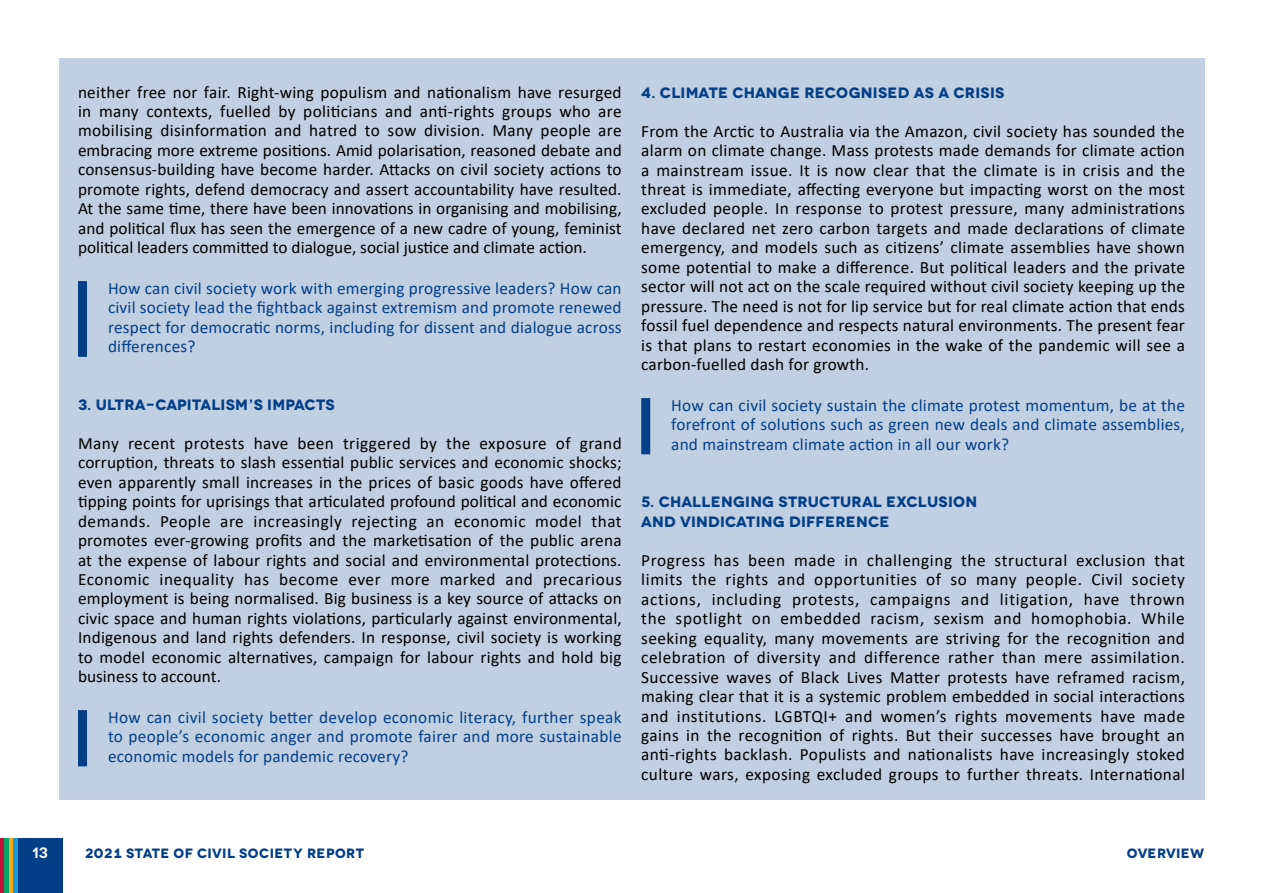
<style>
.page{position:relative;width:1263px;height:893px;background:#fff}
.page>*{position:absolute;margin:0;border:0;box-sizing:border-box;transform-origin:0 0}
.t1{font:17.25px/19.5px "Calibri";letter-spacing:.015em;color:#000;text-align:justify}
.t2{font:17.25px/19.5px "Calibri";letter-spacing:.01em;color:#033f88;text-align:justify}
.t3{font:700 15px/19.5px "Novecentowide";letter-spacing:.02em;color:#033f88}
.t4{font:600 15px "Novecentowide";color:#fff}
.t5{font:700 13.5px "Novecentowide";letter-spacing:.03em;color:#033f88}
</style>
<div class="page">
<div style="left:58px;top:58px;width:1146px;height:742px;background:#c0cfe1"></div>
<div style="left:78px;top:281px;width:9px;height:76px;background:#033f88"></div>
<div style="left:78px;top:710px;width:9px;height:56px;background:#033f88"></div>
<div style="left:641px;top:398px;width:9px;height:56px;background:#033f88"></div>
<div style="left:18px;top:839px;width:44px;height:54px;background:#033f88"></div>
<hr style="left:9px;top:838px;width:4px;height:55px;background:#f9a61a">
<div style="left:0;top:838px;width:5px;height:55px;background:#c40f38"></div>
<hr style="left:5px;top:838px;width:4px;height:55px;background:#00a76c">
<div style="left:13px;top:838px;width:5px;height:55px;background:#189ad6"></div>
<p class="t4" style="left:32px;top:844px;width:17px">13</p>
<p class="t1" style="left:78px;top:82px;width:545px">neither free nor fair. Right-wing populism and nationalism have resurged in many contexts, fuelled by politicians and anti-rights groups who are mobilising disinformation and hatred to sow division. Many people are embracing more extreme positions. Amid polarisation, reasoned debate and consensus-building have become harder. Attacks on civil society actions to promote rights, defend democracy and assert accountability have resulted.<br>At the same time, there have been innovations in organising and mobilising, and political flux has seen the emergence of a new cadre of young, feminist political leaders committed to dialogue, social justice and climate action.</p>
<p class="t2" style="left:108px;top:278px;width:515px">How can civil society work with emerging progressive leaders? How can civil society lead the fightback against extremism and promote renewed respect for democratic norms, including for dissent and dialogue across differences?</p>
<p class="t3" style="left:78px;top:395px;width:258px">3. ULTRA-CAPITALISM’S IMPACTS</p>
<p class="t1" style="left:78px;top:433px;width:545px">Many recent protests have been triggered by the exposure of grand corruption, threats to slash essential public services and economic shocks; even apparently small increases in the prices of basic goods have offered tipping points for uprisings that articulated profound political and economic demands. People are increasingly rejecting an economic model that promotes ever-growing profits and the marketisation of the public arena at the expense of labour rights and social and environmental protections.<br>Economic inequality has become ever more marked and precarious employment is being normalised. Big business is a key source of attacks on civic space and human rights violations, particularly against environmental, Indigenous and land rights defenders. In response, civil society is working to model economic alternatives, campaign for labour rights and hold big business to account.</p>
<p class="t2" style="left:108px;top:707px;width:515px">How can civil society better develop economic literacy, further speak to people’s economic anger and promote fairer and more sustainable economic models for pandemic recovery?</p>
<p class="t3" style="left:641px;top:83px;width:365px">4. CLIMATE CHANGE RECOGNISED AS A CRISIS</p>
<p class="t1" style="left:641px;top:121px;width:545px">From the Arctic to Australia via the Amazon, civil society has sounded the alarm on climate change. Mass protests made demands for climate action a mainstream issue. It is now clear that the climate is in crisis and the threat is immediate, affecting everyone but impacting worst on the most excluded people. In response to protest pressure, many administrations have declared net zero carbon targets and made declarations of climate emergency, and models such as citizens’ climate assemblies have shown some potential to make a difference. But political leaders and the private sector will not act on the scale required without civil society keeping up the pressure. The need is not for lip service but for real climate action that ends fossil fuel dependence and respects natural environments. The present fear is that plans to restart economies in the wake of the pandemic will see a carbon-fuelled dash for growth.</p>
<p class="t2" style="left:671px;top:395px;width:515px">How can civil society sustain the climate protest momentum, be at the forefront of solutions such as green new deals and climate assemblies, and mainstream climate action in all our work?</p>
<p class="t3" style="left:641px;top:492px;width:337px">5. CHALLENGING STRUCTURAL EXCLUSION<br>AND VINDICATING DIFFERENCE</p>
<p class="t1" style="left:641px;top:550px;width:545px">Progress has been made in challenging the structural exclusion that limits the rights and opportunities of so many people. Civil society actions, including protests, campaigns and litigation, have thrown the spotlight on embedded racism, sexism and homophobia. While seeking equality, many movements are striving for the recognition and celebration of diversity and difference rather than mere assimilation.<br>Successive waves of Black Lives Matter protests have reframed racism, making clear that it is a systemic problem embedded in social interactions and institutions. LGBTQI+ and women’s rights movements have made gains in the recognition of rights. But their successes have brought an anti-rights backlash. Populists and nationalists have increasingly stoked culture wars, exposing excluded groups to further threats. International</p>
<p class="t5" style="left:85px;top:845px;width:280px">2021 STATE OF CIVIL SOCIETY REPORT</p>
<p class="t5" style="left:1127px;top:845px;width:79px">OVERVIEW</p>
</div>
